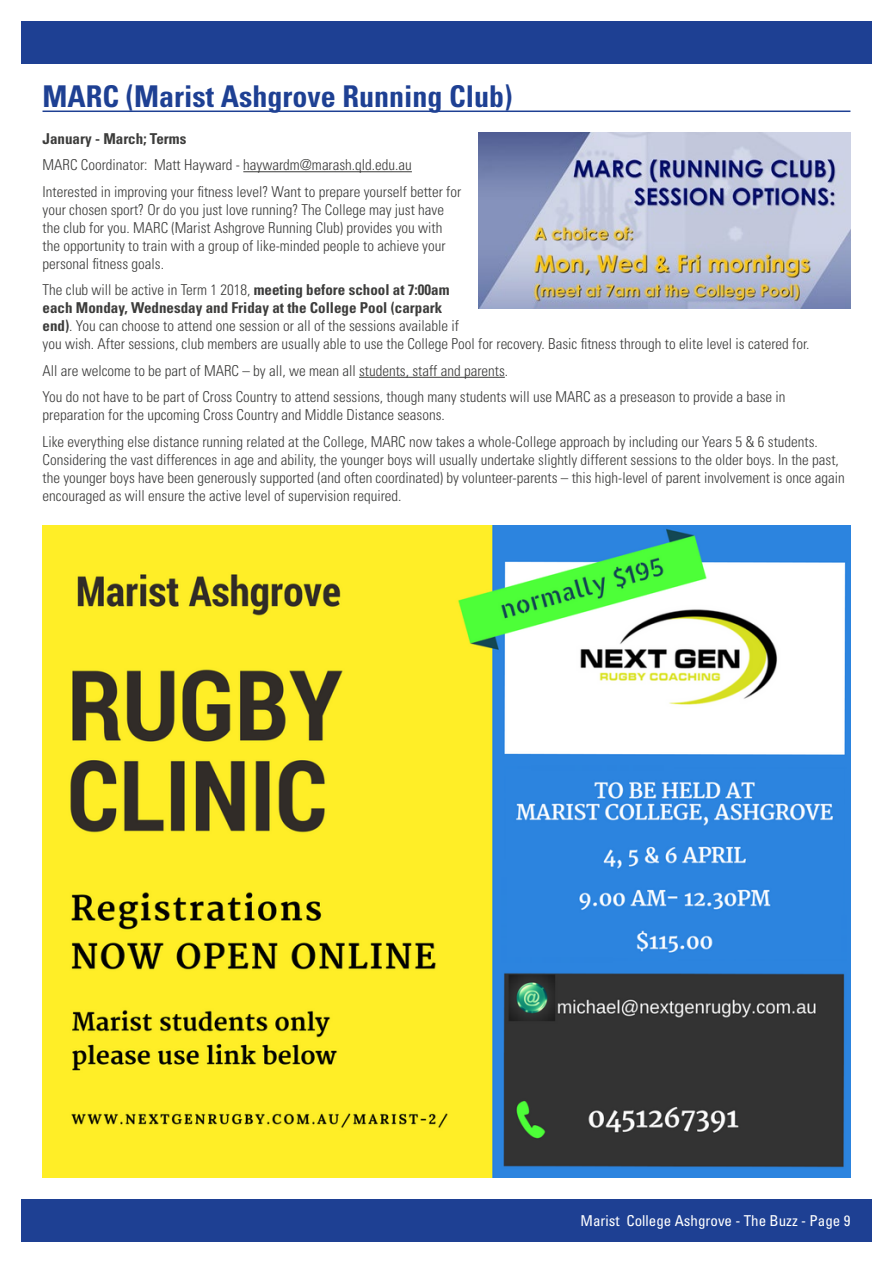
<style>
.page{position:relative;width:893px;height:1263px;background:#fff}
.page>*{position:absolute;margin:0;border:0;box-sizing:border-box;transform-origin:0 0}
.t1{font:700 condensed 30px "Univers LT Std";color:#1e4093}
.t2{font:300 condensed 15px/18px "Univers LT Std";color:#3c3c3b}
.t3{font:condensed 15px "Univers LT Std";color:#fff}
.t4{font:700 condensed 15px "Univers LT Std";color:#3c3c3b}
.s1{font-weight:700}
</style>
<div class="page">
<div style="left:21px;top:1199px;width:851px;height:43px;background:#1e4093"></div>
<div style="left:21px;top:21px;width:851px;height:43px;background:#1e4093"></div>
<hr style="left:43px;top:111px;width:807px;height:1px;background:#1e4093">
<hr style="left:243px;top:171px;width:169px;height:1px;background:#3c3c3b">
<hr style="left:359px;top:377px;width:146px;height:1px;background:#3c3c3b">
<img style="left:478px;top:133px;width:372px;height:175px">
<img style="left:43px;top:525px;width:807px;height:653px">
<h1 class="t1" style="left:43px;top:78px;width:471px">MARC (Marist Ashgrove Running Club)</h1>
<p class="t4" style="left:43px;top:129px;width:145px">January - March; Terms</p>
<p class="t2" style="left:43px;top:152px;width:420px;line-height:26.5px">MARC Coordinator: Matt Hayward - haywardm@marash.qld.edu.au<br>Interested in improving your fitness level? Want to prepare yourself better for</p>
<p class="t2" style="left:43px;top:200px;width:405px">your chosen sport? Or do you just love running? The College may just have the club for you. MARC (Marist Ashgrove Running Club) provides you with the opportunity to train with a group of like-minded people to achieve your personal fitness goals.</p>
<p class="t2" style="left:43px;top:281px;width:768px">The club will be active in Term 1 2018, <span class="s1">meeting before school at 7:00am<br>each Monday, Wednesday and Friday at the College Pool (carpark<br>end)</span>. You can choose to attend one session or all of the sessions available if<br>you wish. After sessions, club members are usually able to use the College Pool for recovery. Basic fitness through to elite level is catered for.</p>
<p class="t2" style="left:43px;top:357px;width:744px;line-height:26.5px">All are welcome to be part of MARC – by all, we mean all students, staff and parents.<br>You do not have to be part of Cross Country to attend sessions, though many students will use MARC as a preseason to provide a base in</p>
<p class="t2" style="left:43px;top:402px;width:777px;line-height:26.5px">preparation for the upcoming Cross Country and Middle Distance seasons.<br>Like everything else distance running related at the College, MARC now takes a whole-College approach by including our Years 5 &amp; 6 students.</p>
<p class="t2" style="left:43px;top:450px;width:804px">Considering the vast differences in age and ability, the younger boys will usually undertake slightly different sessions to the older boys. In the past, the younger boys have been generously supported (and often coordinated) by volunteer-parents – this high-level of parent involvement is once again encouraged as will ensure the active level of supervision required.</p>
<p class="t3" style="left:580px;top:1211px;width:271px">Marist College Ashgrove - The Buzz - Page 9</p>
</div>
